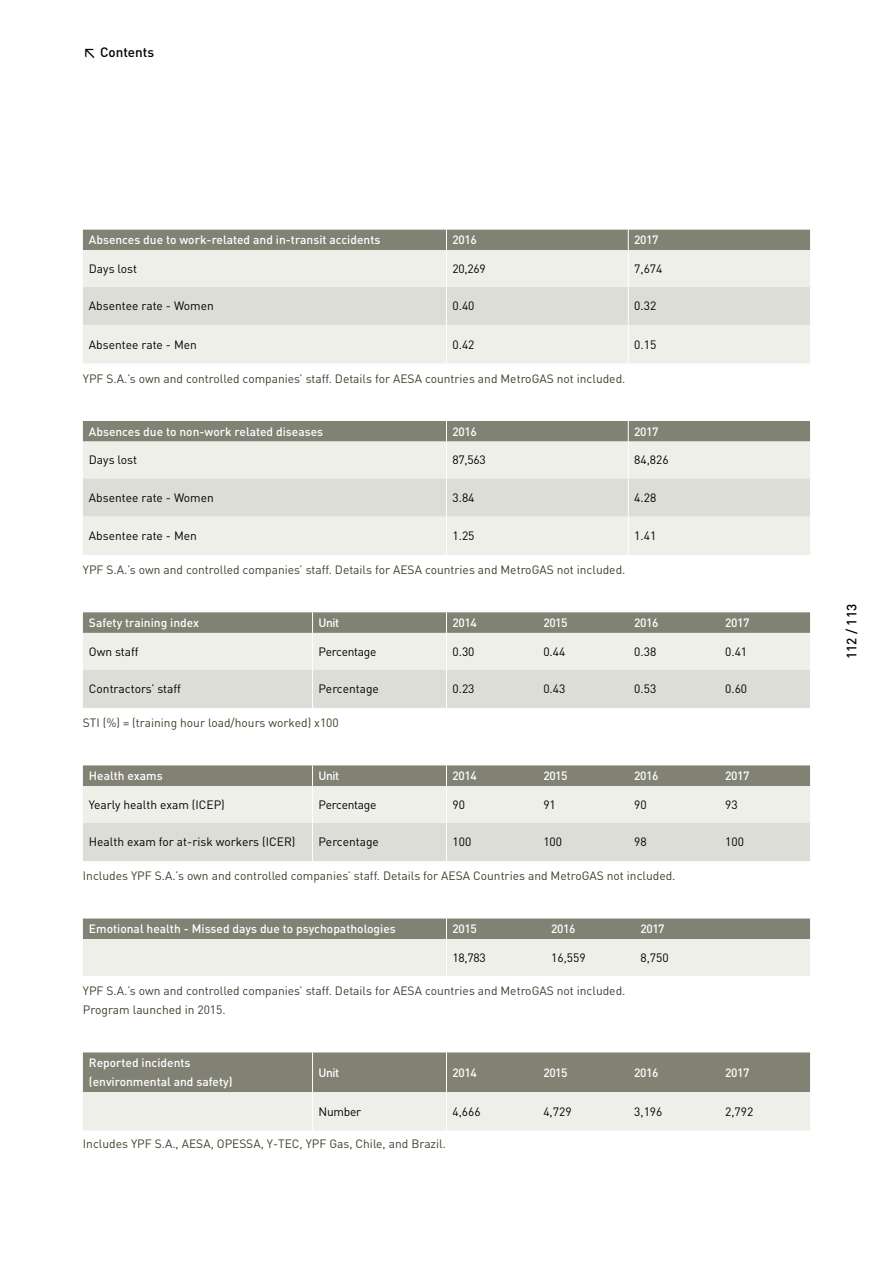
<style>
.page{position:relative;width:893px;height:1263px;background:#fff}
.page>*{position:absolute;margin:0;border:0;box-sizing:border-box;transform-origin:0 0}
.t1{font:500 13.5px "DIN";color:#000}
.t2{font:12px/19.2px "DIN";color:#403e2e}
.t3{font:12px "DIN";color:#000}
.t4{font:500 12px/19.2px "DIN";color:#fff}
.t5{font:12px "DIN";letter-spacing:-.02em;color:#000}
</style>
<div class="page">
<svg style="left:83px;top:230px;width:727px;height:134px;background:#d9d9d3"></svg>
<hr style="left:446px;top:325px;width:1px;height:39px;background:#fff">
<hr style="left:628px;top:325px;width:1px;height:39px;background:#fff">
<svg style="left:83px;top:421px;width:727px;height:134px;background:#d9d9d2"></svg>
<hr style="left:446px;top:517px;width:1px;height:38px;background:#fff">
<hr style="left:628px;top:517px;width:1px;height:38px;background:#fff">
<svg style="left:83px;top:612px;width:727px;height:96px;background:#d0d0c9"></svg>
<svg style="left:83px;top:765px;width:727px;height:96px;background:#d0d0c9"></svg>
<svg style="left:83px;top:918px;width:727px;height:58px;background:#c8c8c0"></svg>
<hr style="left:446px;top:939px;width:1px;height:37px;background:#fff">
<svg style="left:83px;top:1052px;width:727px;height:78px;background:#b7b7ae"></svg>
<hr style="left:312px;top:1052px;width:1px;height:40px;background:#fff">
<hr style="left:312px;top:1092px;width:1px;height:38px;background:#fff">
<hr style="left:446px;top:1092px;width:1px;height:38px;background:#fff">
<hr style="left:446px;top:1052px;width:1px;height:40px;background:#fff">
<p class="t1" style="left:83px;top:44px;width:73px">≤ Contents</p>
<p class="t4" style="left:89px;top:230px;width:293px">Absences due to work-related and in-transit accidents</p>
<p class="t4" style="left:452px;top:230px;width:26px">2016</p>
<p class="t4" style="left:634px;top:230px;width:26px">2017</p>
<p class="t3" style="left:89px;top:261px;width:50px">Days lost</p>
<p class="t3" style="left:452px;top:261px;width:35px">20,269</p>
<p class="t3" style="left:634px;top:261px;width:30px">7,674</p>
<p class="t3" style="left:89px;top:299px;width:126px">Absentee rate - Women</p>
<p class="t3" style="left:452px;top:299px;width:24px">0.40</p>
<p class="t3" style="left:634px;top:299px;width:24px">0.32</p>
<p class="t3" style="left:89px;top:337px;width:109px">Absentee rate - Men</p>
<p class="t3" style="left:452px;top:337px;width:24px">0.42</p>
<p class="t3" style="left:634px;top:337px;width:24px">0.15</p>
<p class="t2" style="left:83px;top:369px;width:544px">YPF S.A.’s own and controlled companies’ staff. Details for AESA countries and MetroGAS not included.</p>
<p class="t4" style="left:89px;top:421px;width:236px">Absences due to non-work related diseases</p>
<p class="t4" style="left:452px;top:421px;width:26px">2016</p>
<p class="t4" style="left:634px;top:421px;width:26px">2017</p>
<p class="t3" style="left:89px;top:452px;width:50px">Days lost</p>
<p class="t3" style="left:452px;top:452px;width:35px">87,563</p>
<p class="t3" style="left:634px;top:452px;width:36px">84,826</p>
<p class="t3" style="left:89px;top:490px;width:126px">Absentee rate - Women</p>
<p class="t3" style="left:452px;top:490px;width:24px">3.84</p>
<p class="t3" style="left:634px;top:490px;width:24px">4.28</p>
<p class="t3" style="left:89px;top:528px;width:109px">Absentee rate - Men</p>
<p class="t3" style="left:452px;top:528px;width:24px">1.25</p>
<p class="t3" style="left:634px;top:528px;width:24px">1.41</p>
<p class="t2" style="left:83px;top:560px;width:544px">YPF S.A.’s own and controlled companies’ staff. Details for AESA countries and MetroGAS not included.</p>
<p class="t4" style="left:89px;top:612px;width:112px">Safety training index</p>
<p class="t4" style="left:319px;top:612px;width:22px">Unit</p>
<p class="t4" style="left:452px;top:612px;width:26px">2014</p>
<p class="t4" style="left:543px;top:612px;width:26px">2015</p>
<p class="t4" style="left:634px;top:612px;width:26px">2016</p>
<p class="t4" style="left:725px;top:612px;width:26px">2017</p>
<p class="t3" style="left:89px;top:644px;width:51px">Own staff</p>
<p class="t5" style="left:319px;top:644px;width:60px">Percentage</p>
<p class="t3" style="left:452px;top:644px;width:24px">0.30</p>
<p class="t3" style="left:543px;top:644px;width:24px">0.44</p>
<p class="t3" style="left:634px;top:644px;width:24px">0.38</p>
<p class="t3" style="left:725px;top:644px;width:24px">0.41</p>
<p class="t3" style="left:89px;top:681px;width:94px">Contractors’ staff</p>
<p class="t3" style="left:319px;top:681px;width:62px">Percentage</p>
<p class="t3" style="left:452px;top:681px;width:24px">0.23</p>
<p class="t3" style="left:543px;top:681px;width:24px">0.43</p>
<p class="t3" style="left:634px;top:681px;width:24px">0.53</p>
<p class="t3" style="left:725px;top:681px;width:24px">0.60</p>
<p class="t2" style="left:83px;top:713px;width:257px">STI (%) = (training hour load/hours worked) x100</p>
<p class="t4" style="left:89px;top:766px;width:75px">Health exams</p>
<p class="t4" style="left:319px;top:766px;width:22px">Unit</p>
<p class="t4" style="left:452px;top:766px;width:26px">2014</p>
<p class="t4" style="left:543px;top:766px;width:26px">2015</p>
<p class="t4" style="left:634px;top:766px;width:26px">2016</p>
<p class="t4" style="left:725px;top:766px;width:26px">2017</p>
<p class="t3" style="left:89px;top:797px;width:137px">Yearly health exam (ICEP)</p>
<p class="t5" style="left:319px;top:797px;width:60px">Percentage</p>
<p class="t3" style="left:452px;top:797px;width:14px">90</p>
<p class="t3" style="left:543px;top:797px;width:14px">91</p>
<p class="t3" style="left:634px;top:797px;width:14px">90</p>
<p class="t3" style="left:725px;top:797px;width:14px">93</p>
<p class="t3" style="left:89px;top:834px;width:208px">Health exam for at-risk workers (ICER)</p>
<p class="t3" style="left:319px;top:834px;width:62px">Percentage</p>
<p class="t3" style="left:452px;top:834px;width:20px">100</p>
<p class="t3" style="left:543px;top:834px;width:20px">100</p>
<p class="t3" style="left:634px;top:834px;width:14px">98</p>
<p class="t3" style="left:725px;top:834px;width:20px">100</p>
<p class="t2" style="left:83px;top:866px;width:594px">Includes YPF S.A.’s own and controlled companies’ staff. Details for AESA Countries and MetroGAS not included.</p>
<p class="t4" style="left:89px;top:919px;width:308px">Emotional health - Missed days due to psychopathologies</p>
<p class="t4" style="left:452px;top:919px;width:26px">2015</p>
<p class="t4" style="left:551px;top:919px;width:26px">2016</p>
<p class="t4" style="left:640px;top:919px;width:26px">2017</p>
<p class="t3" style="left:452px;top:950px;width:35px">18,783</p>
<p class="t3" style="left:551px;top:950px;width:36px">16,559</p>
<p class="t3" style="left:640px;top:950px;width:30px">8,750</p>
<p class="t2" style="left:83px;top:981px;width:544px">YPF S.A.’s own and controlled companies’ staff. Details for AESA countries and MetroGAS not included.<br>Program launched in 2015.</p>
<p class="t4" style="left:89px;top:1053px;width:145px">Reported incidents (environmental and safety)</p>
<p class="t4" style="left:319px;top:1062px;width:22px">Unit</p>
<p class="t4" style="left:452px;top:1062px;width:26px">2014</p>
<p class="t4" style="left:543px;top:1062px;width:26px">2015</p>
<p class="t4" style="left:634px;top:1062px;width:26px">2016</p>
<p class="t4" style="left:725px;top:1062px;width:26px">2017</p>
<p class="t3" style="left:319px;top:1104px;width:44px">Number</p>
<p class="t3" style="left:452px;top:1104px;width:30px">4,666</p>
<p class="t3" style="left:543px;top:1104px;width:30px">4,729</p>
<p class="t3" style="left:634px;top:1104px;width:30px">3,196</p>
<p class="t3" style="left:725px;top:1104px;width:30px">2,792</p>
<p class="t2" style="left:83px;top:1134px;width:365px">Includes YPF S.A., AESA, OPESSA, Y-TEC, YPF Gas, Chile, and Brazil.</p>
<p class="t1" style="left:843px;top:659px;width:56px;rotate:-90deg">112 / 113</p>
</div>
